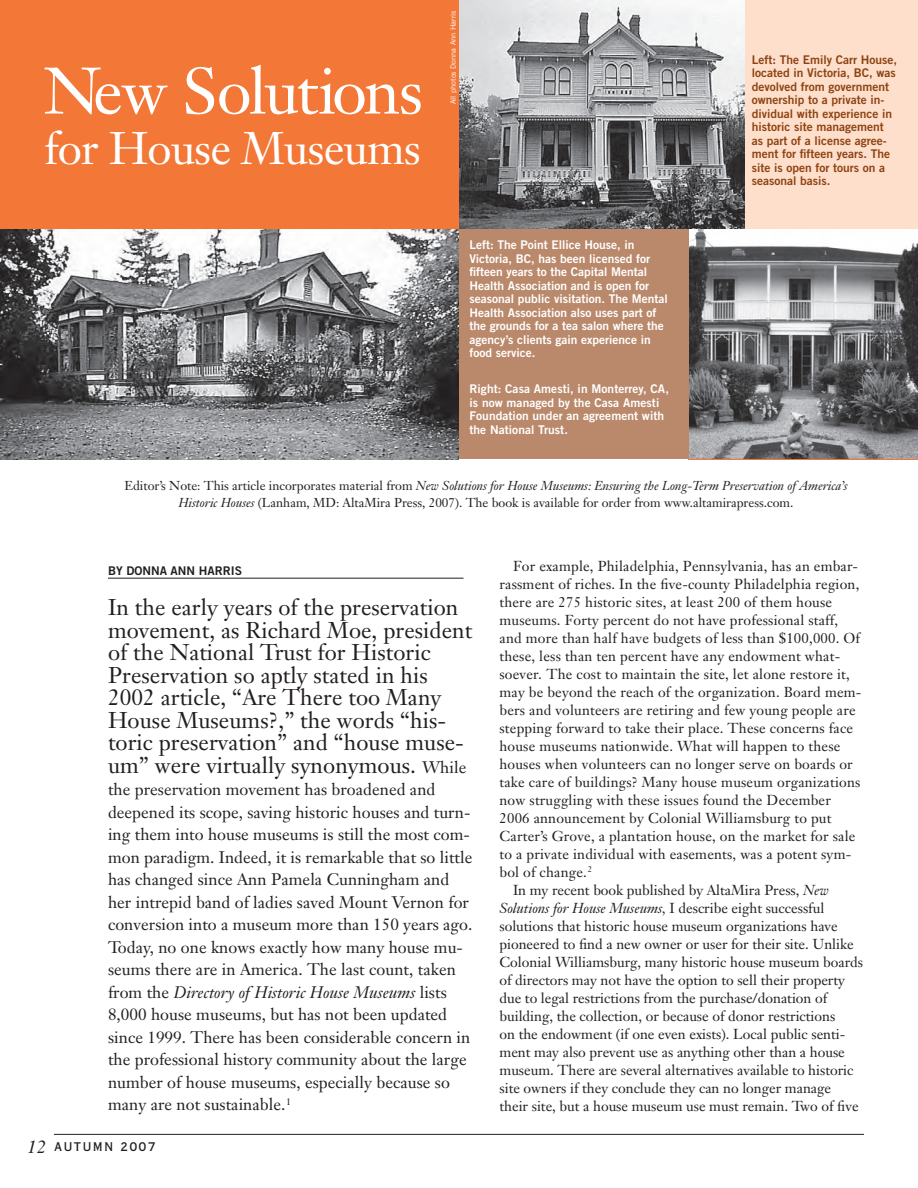
<style>
.page{position:relative;width:918px;height:1188px;background:#fff}
.page>*{position:absolute;margin:0;border:0;box-sizing:border-box;transform-origin:0 0}
.t1{font:64.5px "Janson Text";letter-spacing:-.04em;color:#fff}
.t2{font:45px "Janson Text";letter-spacing:-.015em;color:#fff}
.t3{font:22.5px/22.5px "Janson Text";letter-spacing:.005em;color:#231f20}
.t4{font:16.5px/22.5px "Janson Text";letter-spacing:.005em;color:#231f20}
.t5{font:14.25px "Janson Text";letter-spacing:.015em;color:#231f20}
.t6{font:italic 14.25px "Janson Text";color:#231f20}
.t7{font:12.75px/16.5px "Janson Text";color:#231f20;text-align:center}
.t8{font:12px/13.5px "Trade Gothic Bold Two";color:#fff}
.t9{font:12px/13.5px "Trade Gothic Bold Two";color:#8e4313}
.t10{font:12px "Trade Gothic Bold Two";color:#231f20}
.t11{font:12px "Copperplate Thirty AB";letter-spacing:.15em;color:#231f20}
.t12{font:7.5px "Trade Gothic";color:#fff}
.s1{font-style:italic}
.s2{font-size:16.5px}
.s3{font-family:"Janson Text";font-style:italic;font-size:18px}
.s4{font-style:normal}
</style>
<div class="page">
<hr style="left:54px;top:1134px;width:810px;height:1px;background:#231f20">
<div style="left:688px;top:0;width:230px;height:230px;background:#fddfcb"></div>
<img style="left:459px;top:0;width:286px;height:230px">
<hr style="left:108px;top:578px;width:356px;height:1px;background:#231f20">
<div style="left:0;top:0;width:459px;height:230px;background:#f37736"></div>
<img style="left:688px;top:230px;width:230px;height:229px">
<img style="left:0;top:230px;width:459px;height:229px">
<div style="left:459px;top:230px;width:229px;height:229px;background:#ba896b"></div>
<h1 class="t1" style="left:44px;top:50px;width:380px">New Solutions</h1>
<h2 class="t2" style="left:44px;top:120px;width:378px">for House Museums</h2>
<p class="t12" style="left:448px;top:104px;width:95px;rotate:-90deg">All photos Donna Ann Harris</p>
<p class="t8" style="left:470px;top:238px;width:200px">Left: The Point Ellice House, in Victoria, BC, has been licensed for fifteen years to the Capital Mental Health Association and is open for seasonal public visitation. The Mental Health Association also uses part of the grounds for a tea salon where the agency’s clients gain experience in food service.</p>
<p class="t8" style="left:470px;top:382px;width:201px">Right: Casa Amesti, in Monterrey, CA, is now managed by the Casa Amesti<br>Foundation under an agreement with the National Trust.</p>
<p class="t9" style="left:752px;top:52px;width:147px">Left: The Emily Carr House, located in Victoria, BC, was devolved from government ownership to a private in&shy;dividual with experience in historic site management as part of a license agree&shy;ment for fifteen years. The site is open for tours on a seasonal basis.</p>
<p class="t7" style="left:124px;top:477px;width:725px">Editor’s Note: This article incorporates material from <span class="s1">New Solutions for House Museums: Ensuring the Long-Term Preservation of America’s<br>Historic Houses</span> (Lanham, MD: AltaMira Press, 2007). The book is available for order from www.altamirapress.com.</p>
<p class="t10" style="left:108px;top:563px;width:36px">By Donna</p>
<p class="t10" style="left:171px;top:563px;width:45px">Ann Harris</p>
<p class="t3" style="left:108px;top:596px;width:366px">In the early years of the preservation movement, as Richard Moe, president of the National Trust for Historic Preservation so aptly stated in his 2002 article, “Are There too Many House Museums?,” the words “his&shy;toric preservation” and “house muse&shy;um” were virtually synonymous. <span class="s2">While</span></p>
<p class="t4" style="left:108px;top:778px;width:366px">the preservation movement has broadened and deepened its scope, saving historic houses and turn&shy;ing them into house museums is still the most com&shy;mon paradigm. Indeed, it is remarkable that so little has changed since Ann Pamela Cunningham and her intrepid band of ladies saved Mount Vernon for conversion into a museum more than 150 years ago.<br>Today, no one knows exactly how many house mu&shy;seums there are in America. The last count, taken from the <span class="s1">Directory of Historic House Museums</span> lists 8,000 house museums, but has not been updated since 1999. There has been considerable concern in the professional history community about the large number of house museums, especially because so many are not sustainable.<sup>1</sup></p>
<p class="t11" style="left:27px;top:1140px;width:130px"><span class="s3">12</span> AUTUMN 2007</p>
<p class="t5" style="left:513px;top:557px;width:346px">For example, Philadelphia, Pennsylvania, has an embar-</p>
<p class="t5" style="left:500px;top:575px;width:361px">rassment of riches. In the five-county Philadelphia region,</p>
<p class="t5" style="left:500px;top:593px;width:334px">there are 275 historic sites, at least 200 of them house</p>
<p class="t5" style="left:500px;top:611px;width:340px">museums. Forty percent do not have professional staff,</p>
<p class="t5" style="left:500px;top:629px;width:362px">and more than half have budgets of less than $100,000. Of</p>
<p class="t5" style="left:500px;top:647px;width:342px">these, less than ten percent have any endowment what-</p>
<p class="t5" style="left:500px;top:665px;width:352px">soever. The cost to maintain the site, let alone restore it,</p>
<p class="t5" style="left:500px;top:683px;width:363px">may be beyond the reach of the organization. Board mem-</p>
<p class="t5" style="left:500px;top:701px;width:358px">bers and volunteers are retiring and few young people are</p>
<p class="t5" style="left:500px;top:719px;width:355px">stepping forward to take their place. These concerns face</p>
<p class="t5" style="left:500px;top:737px;width:342px">house museums nationwide. What will happen to these</p>
<p class="t5" style="left:500px;top:755px;width:355px">houses when volunteers can no longer serve on boards or</p>
<p class="t5" style="left:500px;top:773px;width:362px">take care of buildings? Many house museum organizations</p>
<p class="t5" style="left:500px;top:791px;width:333px">now struggling with these issues found the December</p>
<p class="t5" style="left:500px;top:809px;width:333px">2006 announcement by Colonial Williamsburg to put</p>
<p class="t5" style="left:500px;top:827px;width:357px">Carter’s Grove, a plantation house, on the market for sale</p>
<p class="t5" style="left:500px;top:845px;width:353px">to a private individual with easements, was a potent sym-</p>
<p class="t5" style="left:500px;top:863px;width:94px">bol of change.<sup>2</sup></p>
<p class="t5" style="left:513px;top:881px;width:318px">In my recent book published by AltaMira Press, <span class="s1">New</span></p>
<p class="t6" style="left:500px;top:899px;width:326px">Solutions for House Museums, <span class="s4">I describe eight successful</span></p>
<p class="t5" style="left:500px;top:917px;width:340px">solutions that historic house museum organizations have</p>
<p class="t5" style="left:500px;top:935px;width:356px">pioneered to find a new owner or user for their site. Unlike</p>
<p class="t5" style="left:500px;top:953px;width:365px">Colonial Williamsburg, many historic house museum boards</p>
<p class="t5" style="left:500px;top:971px;width:347px">of directors may not have the option to sell their property</p>
<p class="t5" style="left:500px;top:989px;width:329px">due to legal restrictions from the purchase/donation of</p>
<p class="t5" style="left:500px;top:1007px;width:337px">building, the collection, or because of donor restrictions</p>
<p class="t5" style="left:500px;top:1025px;width:347px">on the endowment (if one even exists). Local public senti-</p>
<p class="t5" style="left:500px;top:1043px;width:347px">ment may also prevent use as anything other than a house</p>
<p class="t5" style="left:500px;top:1061px;width:355px">museum. There are several alternatives available to historic</p>
<p class="t5" style="left:500px;top:1079px;width:333px">site owners if they conclude they can no longer manage</p>
<p class="t5" style="left:500px;top:1097px;width:361px">their site, but a house museum use must remain. Two of five</p>
</div>
